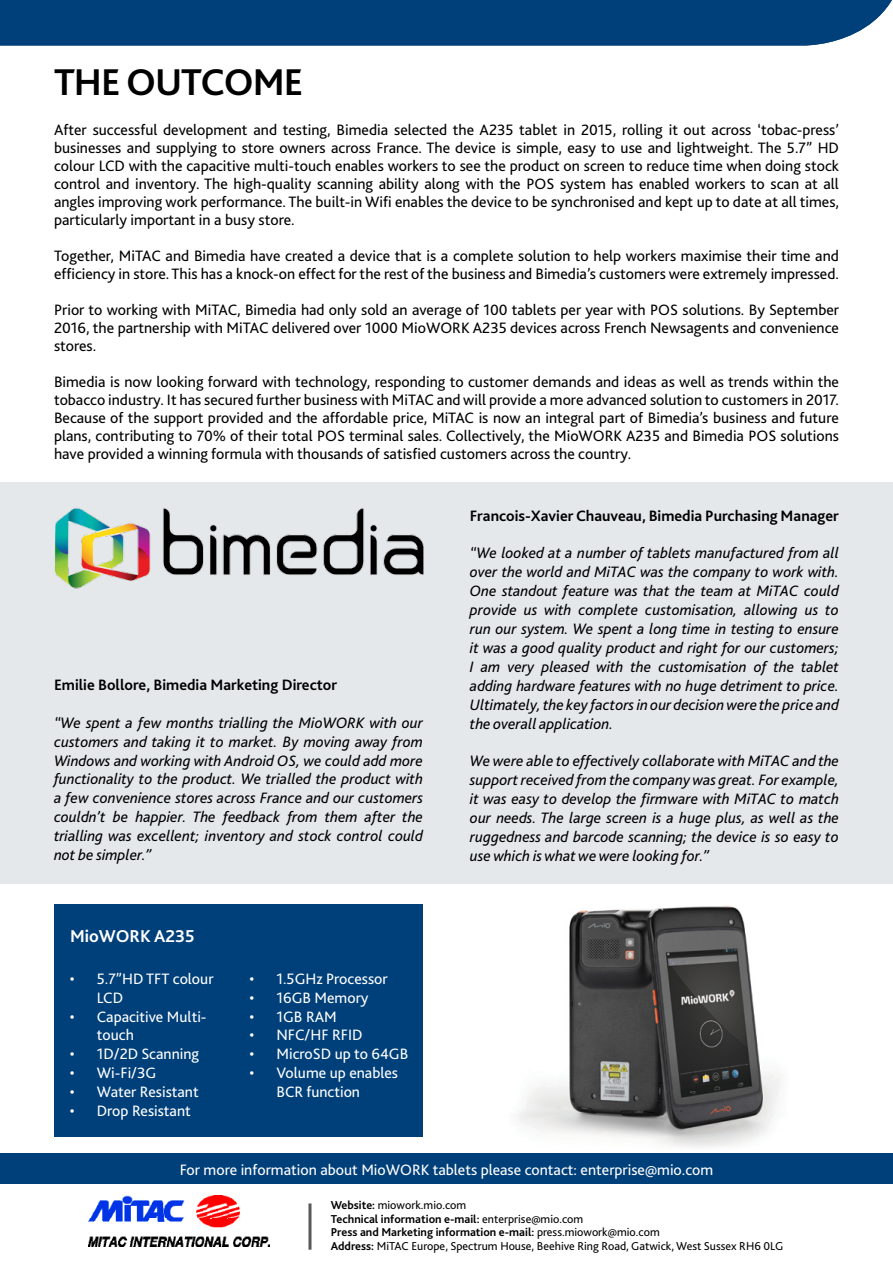
<style>
.page{position:relative;width:893px;height:1263px;background:#fff}
.page>*{position:absolute;margin:0;border:0;box-sizing:border-box;transform-origin:0 0}
.t1{font:700 39px "Bliss 2";letter-spacing:-.025em;color:#000}
.t2{font:700 18px "Bliss 2";color:#fff}
.t3{font:15.75px/18px "Bliss 2";color:#000;text-align:justify}
.t4{font:italic 15.75px/18.9px "Bliss 2";color:#000;text-align:justify}
.t5{font:15.75px/18.9px "Bliss 2";color:#fff}
.t6{font:700 15.75px "Bliss 2";color:#000}
.t7{font:12px/13.5px "Bliss 2";color:#000}
.s1{font-weight:700}
</style>
<div class="page">
<img style="left:518px;top:905px;width:264px;height:242px">
<div style="left:0;top:1153px;width:893px;height:30px;background:#00407a"></div>
<img style="left:88px;top:1196px;width:181px;height:50px">
<hr style="left:308px;top:1203px;width:3px;height:47px;background:#58595b">
<div style="left:0;top:482px;width:893px;height:401px;background:#e4e8ea"></div>
<div style="left:54px;top:904px;width:369px;height:233px;background:#00407a"></div>
<div style="left:0;top:0;width:892px;height:45px;background:#00407a"></div>
<img style="left:54px;top:508px;width:369px;height:81px">
<h1 class="t1" style="left:54px;top:57px;width:246px">The OUTCOME</h1>
<p class="t3" style="left:54px;top:120px;width:787px">After successful development and testing, Bimedia selected the A235 tablet in 2015, rolling it out across ‘tobac-press’ businesses and supplying to store owners across France. The device is simple, easy to use and lightweight. The 5.7” HD colour LCD with the capacitive multi-touch enables workers to see the product on screen to reduce time when doing stock control and inventory. The high-quality scanning ability along with the POS system has enabled workers to scan at all angles improving work performance. The built-in Wifi enables the device to be synchronised and kept up to date at all times, particularly important in a busy store.</p>
<p class="t3" style="left:54px;top:246px;width:786px">Together, MiTAC and Bimedia have created a device that is a complete solution to help workers maximise their time and efficiency in store. This has a knock-on effect for the rest of the business and Bimedia’s customers were extremely impressed.</p>
<p class="t3" style="left:54px;top:300px;width:787px">Prior to working with MiTAC, Bimedia had only sold an average of 100 tablets per year with POS solutions. By September 2016, the partnership with MiTAC delivered over 1000 MioWORK A235 devices across French Newsagents and convenience stores.</p>
<p class="t3" style="left:54px;top:372px;width:786px">Bimedia is now looking forward with technology, responding to customer demands and ideas as well as trends within the tobacco industry. It has secured further business with MiTAC and will provide a more advanced solution to customers in 2017.<br>Because of the support provided and the affordable price, MiTAC is now an integral part of Bimedia’s business and future plans, contributing to 70% of their total POS terminal sales. Collectively, the MioWORK A235 and Bimedia POS solutions have provided a winning formula with thousands of satisfied customers across the country.</p>
<p class="t6" style="left:54px;top:675px;width:285px">Emilie Bollore, Bimedia Marketing Director</p>
<p class="t4" style="left:54px;top:713px;width:371px">“We spent a few months trialling the MioWORK with our customers and taking it to market. By moving away from Windows and working with Android OS, we could add more functionality to the product. We trialled the product with a few convenience stores across France and our customers couldn’t be happier. The feedback from them after the trialling was excellent; inventory and stock control could not be simpler.”</p>
<p class="t2" style="left:70px;top:925px;width:126px">MioWORK A235</p>
<p class="t5" style="left:97px;top:969px;width:118px;text-indent:-27px">• 5.7”HD TFT colour<br>LCD</p>
<p class="t5" style="left:97px;top:1006px;width:111px;text-indent:-27px">• Capacitive Multi&shy;touch</p>
<p class="t5" style="left:70px;top:1044px;width:131px">• 1D/2D Scanning</p>
<p class="t5" style="left:70px;top:1063px;width:88px">• Wi-Fi/3G</p>
<p class="t5" style="left:70px;top:1082px;width:130px">• Water Resistant</p>
<p class="t5" style="left:70px;top:1101px;width:123px">• Drop Resistant</p>
<p class="t5" style="left:249px;top:969px;width:140px">• 1.5GHz Processor</p>
<p class="t5" style="left:249px;top:987px;width:121px">• 16GB Memory</p>
<p class="t5" style="left:249px;top:1006px;width:89px">• 1GB RAM</p>
<p class="t5" style="left:249px;top:1025px;width:115px">• NFC/HF RFID</p>
<p class="t5" style="left:249px;top:1044px;width:160px">• MicroSD up to 64GB</p>
<p class="t5" style="left:276px;top:1063px;width:123px;text-indent:-27px">• Volume up enables<br>BCR function</p>
<p class="t6" style="left:470px;top:506px;width:370px">Francois-Xavier Chauveau, Bimedia Purchasing Manager</p>
<p class="t4" style="left:470px;top:543px;width:370px">“We looked at a number of tablets manufactured from all over the world and MiTAC was the company to work with.<br>One standout feature was that the team at MiTAC could provide us with complete customisation, allowing us to run our system. We spent a long time in testing to ensure it was a good quality product and right for our customers; I am very pleased with the customisation of the tablet adding hardware features with no huge detriment to price.<br>Ultimately, the key factors in our decision were the price and the overall application.</p>
<p class="t4" style="left:470px;top:751px;width:371px">We were able to effectively collaborate with MiTAC and the support received from the company was great. For example, it was easy to develop the firmware with MiTAC to match our needs. The large screen is a huge plus, as well as the ruggedness and barcode scanning; the device is so easy to use which is what we were looking for.”</p>
<p class="t5" style="left:180px;top:1160px;width:535px">For more information about MioWORK tablets please contact: enterprise@mio.com</p>
<p class="t7" style="left:331px;top:1198px;width:454px"><span class="s1">Website:</span> miowork.mio.com<br><span class="s1">Technical information e-mail:</span> enterprise@mio.com<br><span class="s1">Press and Marketing information e-mail:</span> press.miowork@mio.com<br><span class="s1">Address:</span> MiTAC Europe, Spectrum House, Beehive Ring Road, Gatwick, West Sussex RH6 0LG</p>
</div>
